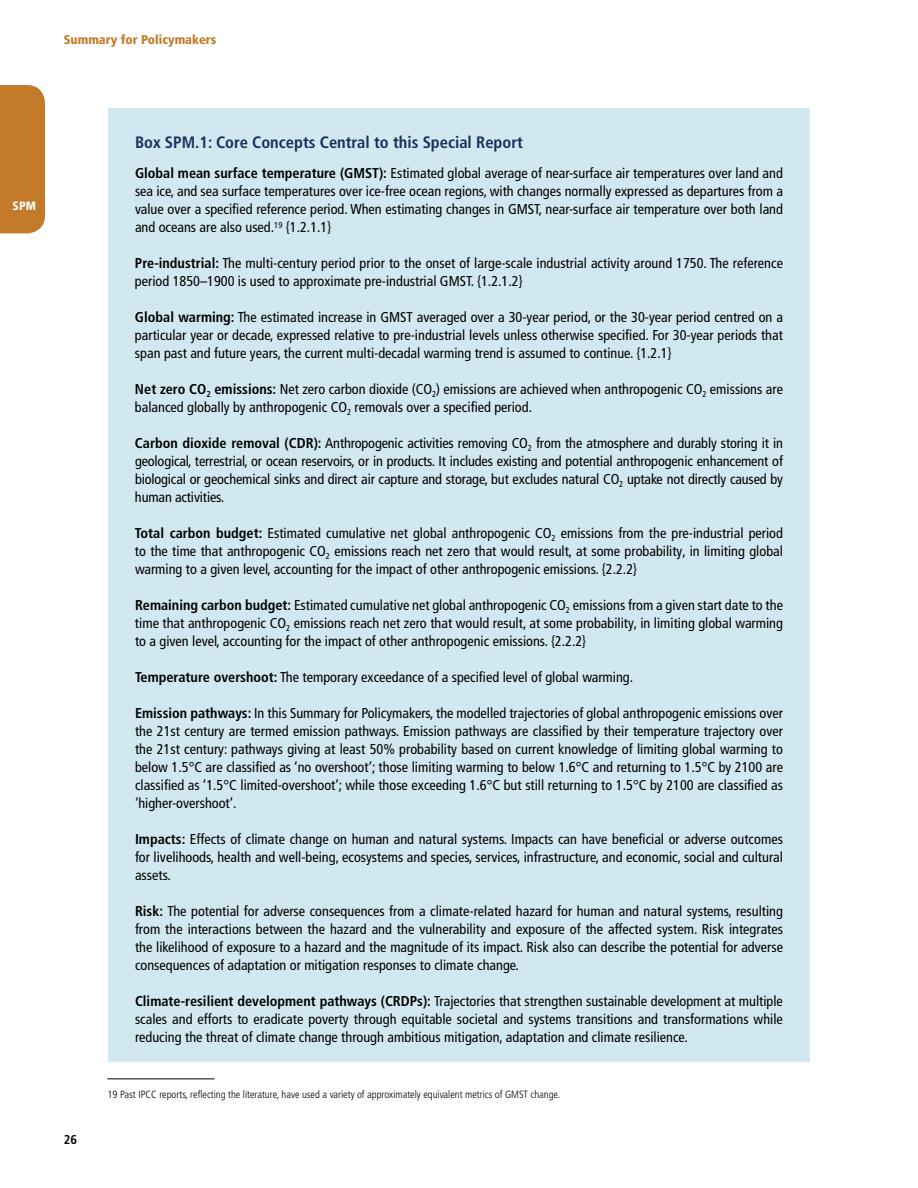
<style>
.page{position:relative;width:918px;height:1188px;background:#fff}
.page>*{position:absolute;margin:0;border:0;box-sizing:border-box;transform-origin:0 0}
.t1{font:700 condensed 16.5px "Frutiger LT Pro";color:#18305c}
.t2{font:condensed 14.25px/18px "Frutiger LT Pro";color:#000;text-align:justify}
.t3{font:900 condensed 12.75px "Frutiger LT Pro";color:#c37b2a}
.t4{font:700 condensed 12.75px "Frutiger LT Pro";color:#000}
.t5{font:900 condensed 12px "Frutiger LT Pro";color:#fff}
.t6{font:300 condensed 10.5px "Frutiger LT Pro";color:#000}
.s1{font-weight:700}
</style>
<div class="page">
<div style="left:0;top:85px;width:45px;height:148px;background:#c37b2a"></div>
<div style="left:108px;top:108px;width:702px;height:954px;background:#d2e8f0"></div>
<hr style="left:107px;top:1078px;width:108px;height:1px;background:#000">
<p class="t3" style="left:64px;top:32px;width:154px">Summary for Policymakers</p>
<p class="t5" style="left:13px;top:199px;width:25px">SPM</p>
<p class="t4" style="left:64px;top:1132px;width:15px">26</p>
<p class="t1" style="left:135px;top:132px;width:389px">Box SPM.1: Core Concepts Central to this Special Report</p>
<p class="t2" style="left:135px;top:164px;width:650px"><span class="s1">Global mean surface temperature (GMST):</span> Estimated global average of near-surface air temperatures over land and sea ice, and sea surface temperatures over ice-free ocean regions, with changes normally expressed as departures from a value over a specified reference period. When estimating changes in GMST, near-surface air temperature over both land and oceans are also used.<sup>19</sup> {1.2.1.1}</p>
<p class="t2" style="left:135px;top:254px;width:650px"><span class="s1">Pre-industrial:</span> The multi-century period prior to the onset of large-scale industrial activity around 1750. The reference period 1850–1900 is used to approximate pre-industrial GMST. {1.2.1.2}</p>
<p class="t2" style="left:135px;top:308px;width:650px"><span class="s1">Global warming:</span> The estimated increase in GMST averaged over a 30-year period, or the 30-year period centred on a particular year or decade, expressed relative to pre-industrial levels unless otherwise specified. For 30-year periods that span past and future years, the current multi-decadal warming trend is assumed to continue. {1.2.1}</p>
<p class="t2" style="left:135px;top:380px;width:650px"><span class="s1">Net zero CO</span><sub>2</sub> <span class="s1">emissions:</span> Net zero carbon dioxide (CO<sub>2</sub>) emissions are achieved when anthropogenic CO<sub>2</sub> emissions are balanced globally by anthropogenic CO<sub>2</sub> removals over a specified period.</p>
<p class="t2" style="left:135px;top:434px;width:650px"><span class="s1">Carbon dioxide removal (CDR):</span> Anthropogenic activities removing CO<sub>2</sub> from the atmosphere and durably storing it in geological, terrestrial, or ocean reservoirs, or in products. It includes existing and potential anthropogenic enhancement of biological or geochemical sinks and direct air capture and storage, but excludes natural CO<sub>2</sub> uptake not directly caused by human activities.</p>
<p class="t2" style="left:135px;top:524px;width:649px"><span class="s1">Total carbon budget:</span> Estimated cumulative net global anthropogenic CO<sub>2</sub> emissions from the pre-industrial period to the time that anthropogenic CO<sub>2</sub> emissions reach net zero that would result, at some probability, in limiting global warming to a given level, accounting for the impact of other anthropogenic emissions. {2.2.2}</p>
<p class="t2" style="left:135px;top:596px;width:650px"><span class="s1">Remaining carbon budget:</span> Estimated cumulative net global anthropogenic CO<sub>2</sub> emissions from a given start date to the time that anthropogenic CO<sub>2</sub> emissions reach net zero that would result, at some probability, in limiting global warming to a given level, accounting for the impact of other anthropogenic emissions. {2.2.2}</p>
<p class="t2" style="left:135px;top:668px;width:500px"><span class="s1">Temperature overshoot:</span> The temporary exceedance of a specified level of global warming.</p>
<p class="t2" style="left:135px;top:704px;width:650px"><span class="s1">Emission pathways:</span> In this Summary for Policymakers, the modelled trajectories of global anthropogenic emissions over the 21st century are termed emission pathways. Emission pathways are classified by their temperature trajectory over the 21st century: pathways giving at least 50% probability based on current knowledge of limiting global warming to below 1.5°C are classified as ‘no overshoot’; those limiting warming to below 1.6°C and returning to 1.5°C by 2100 are classified as ‘1.5°C limited-overshoot’; while those exceeding 1.6°C but still returning to 1.5°C by 2100 are classified as ‘higher-overshoot’.</p>
<p class="t2" style="left:135px;top:830px;width:650px"><span class="s1">Impacts:</span> Effects of climate change on human and natural systems. Impacts can have beneficial or adverse outcomes for livelihoods, health and well-being, ecosystems and species, services, infrastructure, and economic, social and cultural assets.</p>
<p class="t2" style="left:135px;top:902px;width:650px"><span class="s1">Risk:</span> The potential for adverse consequences from a climate-related hazard for human and natural systems, resulting from the interactions between the hazard and the vulnerability and exposure of the affected system. Risk integrates the likelihood of exposure to a hazard and the magnitude of its impact. Risk also can describe the potential for adverse consequences of adaptation or mitigation responses to climate change.</p>
<p class="t2" style="left:135px;top:992px;width:649px"><span class="s1">Climate-resilient development pathways (CRDPs):</span> Trajectories that strengthen sustainable development at multiple scales and efforts to eradicate poverty through equitable societal and systems transitions and transformations while reducing the threat of climate change through ambitious mitigation, adaptation and climate resilience.</p>
<p class="t6" style="left:107px;top:1088px;width:454px">19 Past IPCC reports, reflecting the literature, have used a variety of approximately equivalent metrics of GMST change.</p>
</div>
